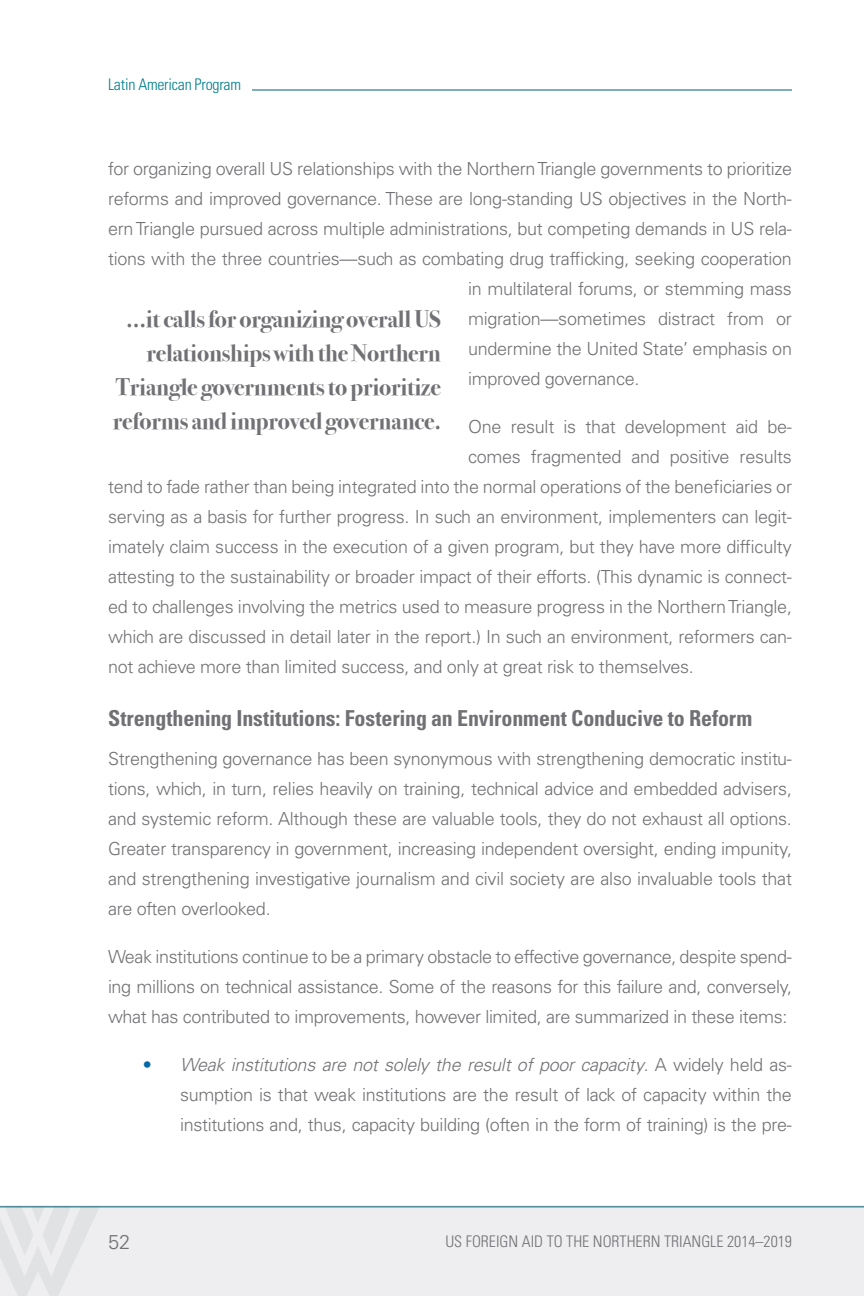
<style>
.page{position:relative;width:864px;height:1296px;background:#fff}
.page>*{position:absolute;margin:0;border:0;box-sizing:border-box;transform-origin:0 0}
.Pull_Quote{font:700 24px/34px "Bodoni Svty Two ITCTT";letter-spacing:-.01em;color:#717074;text-align:right}
.Subhead{font:700 condensed 22px "Univers LT Std";letter-spacing:-.005em;color:#717074}
.t1{font:300 20px "Univers LT Std";color:#717074}
.body{font:300 18px/30px "Univers LT Std";letter-spacing:-.015em;color:#717074;text-align:justify}
.t2{font:300 condensed 16px "Univers LT Std";color:#717074}
.t3{font:300 condensed 16px "Univers LT Std";letter-spacing:-.015em;color:#007f8c}
.s1{font-weight:700;color:#0068a9}
.s2{font-style:italic}
</style>
<div class="page">
<div style="left:0;top:1205px;width:864px;height:91px;background:#eeeef0"></div>
<svg style="left:0;top:1207px;width:100px;height:89px"></svg>
<hr style="left:0;top:1206px;width:864px;height:1px;background:#006072">
<hr style="left:252px;top:90px;width:540px;height:1px;background:#006072">
<p class="t3" style="left:108px;top:75px;width:135px">Latin American Program</p>
<p class="body" style="left:108px;top:154px;width:686px">for organizing overall US relationships with the Northern Triangle governments to prioritize</p>
<p class="body" style="left:108px;top:184px;width:685px">reforms and improved governance. These are long-standing US objectives in the North-</p>
<p class="body" style="left:108px;top:214px;width:685px">ern Triangle pursued across multiple administrations, but competing demands in US rela-</p>
<p class="body" style="left:108px;top:244px;width:686px">tions with the three countries—such as combating drug trafficking, seeking cooperation</p>
<p class="body" style="left:468px;top:274px;width:325px">in multilateral forums, or stemming mass</p>
<p class="body" style="left:468px;top:304px;width:325px">migration—sometimes distract from or</p>
<p class="body" style="left:468px;top:334px;width:326px">undermine the United State’ emphasis on</p>
<p class="body" style="left:468px;top:364px;width:173px">improved governance.</p>
<p class="body" style="left:468px;top:412px;width:325px">One result is that development aid be-</p>
<p class="body" style="left:468px;top:442px;width:325px">comes fragmented and positive results</p>
<p class="body" style="left:108px;top:472px;width:686px">tend to fade rather than being integrated into the normal operations of the beneficiaries or</p>
<p class="body" style="left:108px;top:502px;width:685px">serving as a basis for further progress. In such an environment, implementers can legit-</p>
<p class="body" style="left:108px;top:532px;width:685px">imately claim success in the execution of a given program, but they have more difficulty</p>
<p class="body" style="left:108px;top:562px;width:685px">attesting to the sustainability or broader impact of their efforts. (This dynamic is connect-</p>
<p class="body" style="left:108px;top:592px;width:686px">ed to challenges involving the metrics used to measure progress in the Northern Triangle,</p>
<p class="body" style="left:108px;top:622px;width:685px">which are discussed in detail later in the report.) In such an environment, reformers can-</p>
<p class="body" style="left:108px;top:652px;width:587px">not achieve more than limited success, and only at great risk to themselves.</p>
<p class="Subhead" style="left:108px;top:705px;width:646px">Strengthening Institutions: Fostering an Environment Conducive to Reform</p>
<p class="body" style="left:108px;top:744px;width:686px">Strengthening governance has been synonymous with strengthening democratic institu&shy;tions, which, in turn, relies heavily on training, technical advice and embedded advisers, and systemic reform. Although these are valuable tools, they do not exhaust all options.<br>Greater transparency in government, increasing independent oversight, ending impunity, and strengthening investigative journalism and civil society are also invaluable tools that are often overlooked.</p>
<p class="body" style="left:108px;top:942px;width:686px">Weak institutions continue to be a primary obstacle to effective governance, despite spend&shy;ing millions on technical assistance. Some of the reasons for this failure and, conversely, what has contributed to improvements, however limited, are summarized in these items:</p>
<p class="body" style="left:180px;top:1050px;width:614px;text-indent:-36px"><span class="s1">•</span> <span class="s2">Weak institutions are not solely the result of poor capacity</span>. A widely held as&shy;sumption is that weak institutions are the result of lack of capacity within the institutions and, thus, capacity building (often in the form of training) is the pre-</p>
<p class="Pull_Quote" style="left:113px;top:299px;width:330px">…it calls for organizing overall US relationships with the Northern Triangle governments to prioritize reforms and improved governance.</p>
<p class="t1" style="left:108px;top:1229px;width:24px">52</p>
<p class="t2" style="left:445px;top:1232px;width:348px">US FOREIGN AID TO THE NORTHERN TRIANGLE 2014–2019</p>
</div>
